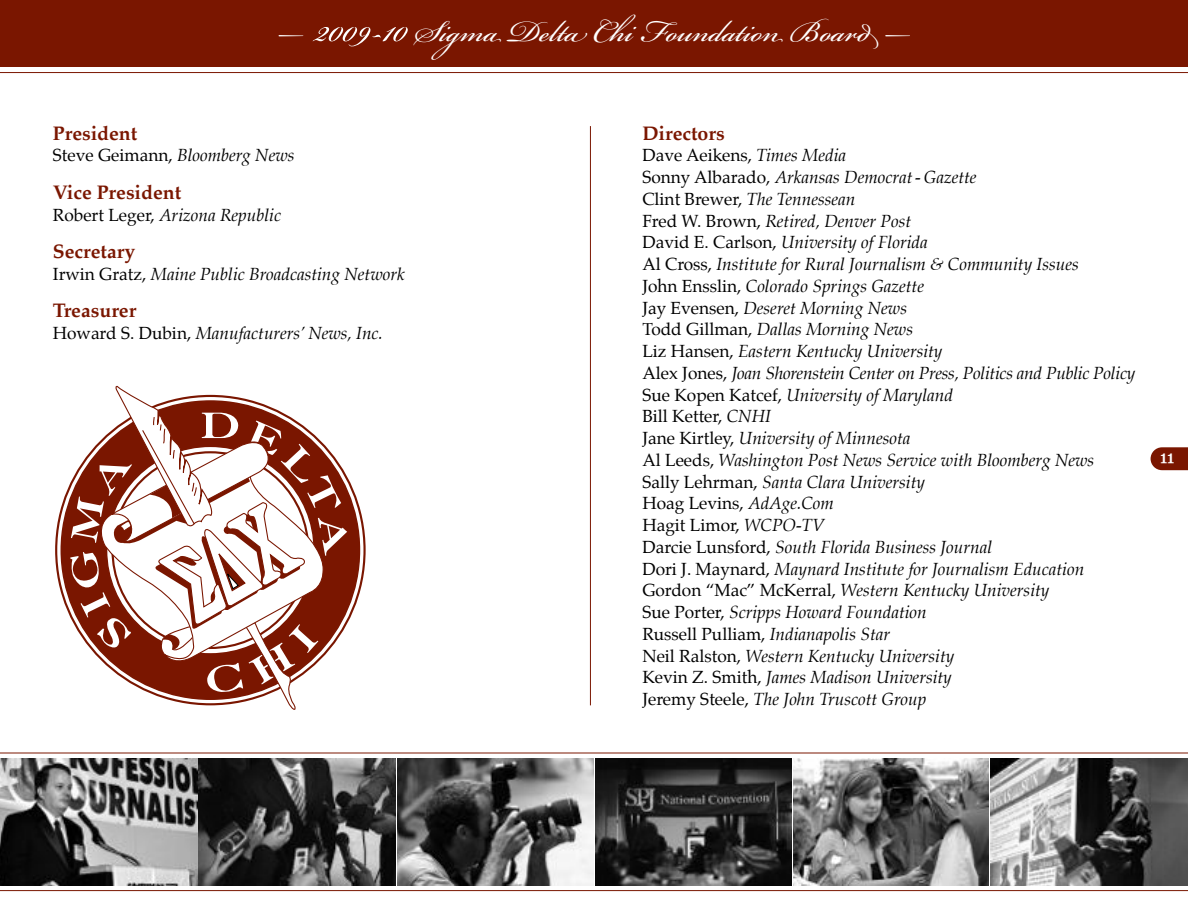
<style>
.page{position:relative;width:1188px;height:918px;background:#fff}
.page>*{position:absolute;margin:0;border:0;box-sizing:border-box;transform-origin:0 0}
.t1{font:46.5px "Bickham Script Pro";color:#fff}
.t2{font:700 19.5px "Palatino";color:#7a1600}
.t3{font:italic 17.25px/21.8px "Palatino";color:#000}
.t4{font:17.25px "Palatino";color:#000}
.t5{font:16.05px "Clarendon";color:#fff}
.s1{font-size:52.5px}
.s2{font-style:italic}
.s3{font-style:normal}
</style>
<div class="page">
<div style="left:0;top:0;width:1188px;height:68px;background:#7a1600"></div>
<hr style="left:0;top:72px;width:1188px;height:1px;background:#7a1600">
<hr style="left:0;top:890px;width:1188px;height:1px;background:#7a1600">
<hr style="left:0;top:753px;width:1188px;height:1px;background:#7a1600">
<svg style="left:1151px;top:447px;width:37px;height:23px"></svg>
<hr style="left:590px;top:126px;width:1px;height:579px;background:#7a1600">
<svg style="left:60px;top:476px;width:301px;height:148px"></svg>
<svg style="left:70px;top:386px;width:277px;height:324px"></svg>
<img style="left:199px;top:758px;width:989px;height:128px">
<img style="left:0;top:758px;width:197px;height:128px">
<h1 class="t1" style="left:276px;top:-2px;width:637px"><span class="s1">— 2009-10</span> Sigma Delta Chi Foundation Board <span class="s1">—</span></h1>
<p class="t2" style="left:53px;top:124px;width:86px">President</p>
<p class="t4" style="left:53px;top:147px;width:243px">Steve Geimann, <span class="s2">Bloomberg News</span></p>
<p class="t2" style="left:53px;top:183px;width:130px">Vice President</p>
<p class="t3" style="left:53px;top:205px;width:230px"><span class="s3">Robert Leger,</span> Arizona Republic</p>
<p class="t2" style="left:53px;top:242px;width:84px">Secretary</p>
<p class="t3" style="left:53px;top:264px;width:353px"><span class="s3">Irwin Gratz,</span> Maine Public Broadcasting Network</p>
<p class="t2" style="left:53px;top:301px;width:85px">Treasurer</p>
<p class="t3" style="left:53px;top:324px;width:332px"><span class="s3">Howard S. Dubin,</span> Manufacturers’ News, Inc.</p>
<p class="t2" style="left:642px;top:124px;width:84px">Directors</p>
<p class="t3" style="left:642px;top:146px;width:495px"><span class="s3">Dave Aeikens,</span> Times Media<br><span class="s3">Sonny Albarado,</span> Arkansas Democrat - Gazette<br><span class="s3">Clint Brewer,</span> The Tennessean<br><span class="s3">Fred W. Brown,</span> Retired, Denver Post<br><span class="s3">David E. Carlson,</span> University of Florida<br><span class="s3">Al Cross,</span> Institute for Rural Journalism &amp; Community Issues<br><span class="s3">John Ensslin,</span> Colorado Springs Gazette<br><span class="s3">Jay Evensen,</span> Deseret Morning News<br><span class="s3">Todd Gillman,</span> Dallas Morning News<br><span class="s3">Liz Hansen,</span> Eastern Kentucky University<br><span class="s3">Alex Jones,</span> Joan Shorenstein Center on Press, Politics and Public Policy <span class="s3">Sue Kopen Katcef,</span> University of Maryland<br><span class="s3">Bill Ketter,</span> CNHI<br><span class="s3">Jane Kirtley,</span> University of Minnesota<br><span class="s3">Al Leeds,</span> Washington Post News Service with Bloomberg News <span class="s3">Sally Lehrman,</span> Santa Clara University<br><span class="s3">Hoag Levins,</span> AdAge.Com<br><span class="s3">Hagit Limor,</span> WCPO-TV<br><span class="s3">Darcie Lunsford,</span> South Florida Business Journal<br><span class="s3">Dori J. Maynard,</span> Maynard Institute for Journalism Education <span class="s3">Gordon “Mac” McKerral,</span> Western Kentucky University<br><span class="s3">Sue Porter,</span> Scripps Howard Foundation<br><span class="s3">Russell Pulliam,</span> Indianapolis Star<br><span class="s3">Neil Ralston,</span> Western Kentucky University<br><span class="s3">Kevin Z. Smith,</span> James Madison University<br><span class="s3">Jeremy Steele,</span> The John Truscott Group</p>
<p class="t5" style="left:1159px;top:449px;width:18px">11</p>
</div>
